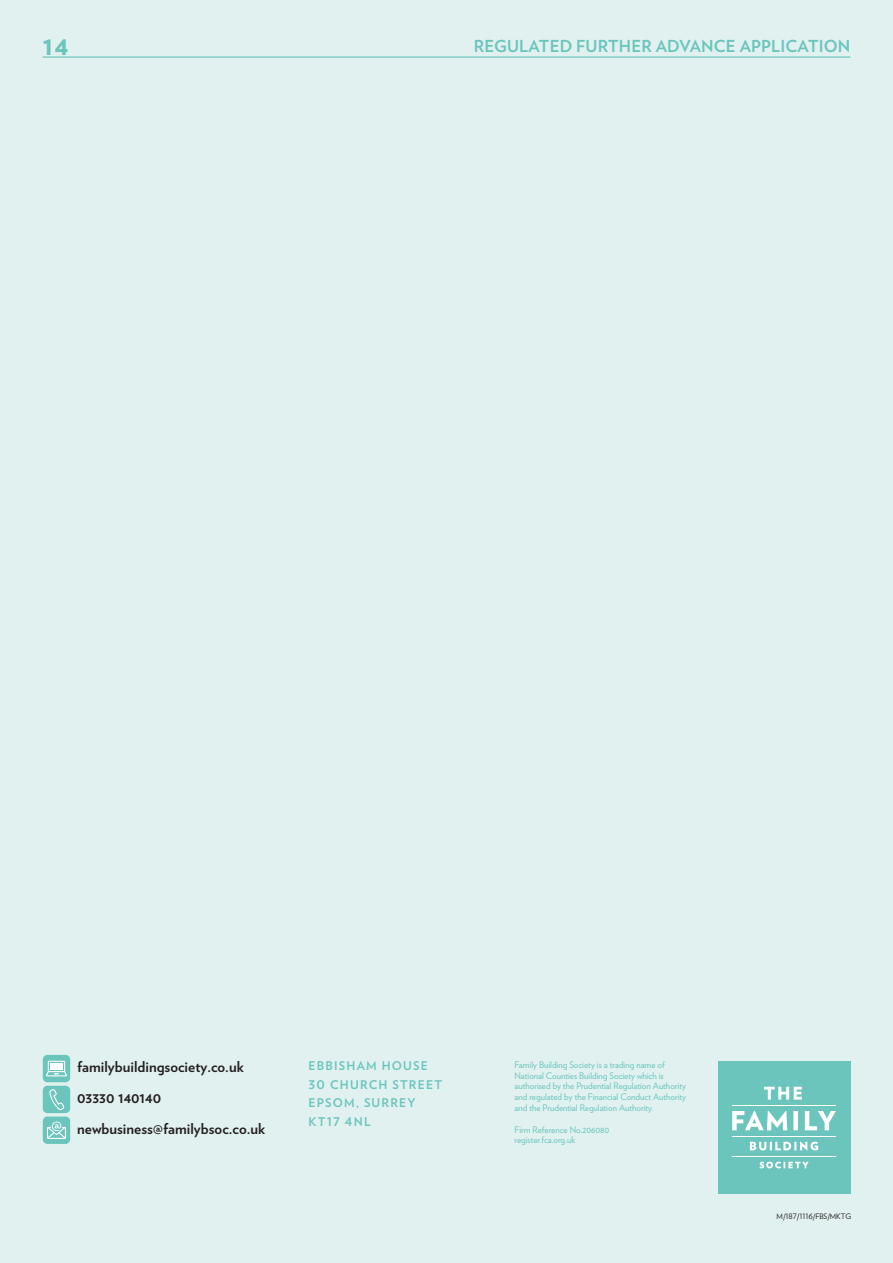
<style>
.page{position:relative;width:893px;height:1263px;background:#e0f1ef}
.page>*{position:absolute;margin:0;border:0;box-sizing:border-box;transform-origin:0 0}
.t1{font:900 21px "Verlag";color:#6bc5bd}
.t2{font:700 16.5px "Verlag";letter-spacing:.01em;color:#6bc5bd}
.FBS_BODY_COPY{font:700 15px "Verlag";color:#231f20}
.ADDRESS_PANELS{font:700 12px "Verlag";letter-spacing:.1em;color:#6bc5bd}
.FBS_SMALL_PRINT{font:9px/10.8px "Verlag";color:#6bc5bd}
.DOCUMENT_REF{font:7.5px "Verlag";color:#231f20}
</style>
<div class="page">
<hr style="left:43px;top:56px;width:807px;height:2px;background:#6bc5bd">
<div style="left:718px;top:1061px;width:132px;height:133px;background:#6bc5bd"></div>
<svg style="left:732px;top:1111px;width:104px;height:19px"></svg>
<svg style="left:750px;top:1141px;width:68px;height:9px"></svg>
<svg style="left:759px;top:1161px;width:50px;height:7px"></svg>
<hr style="left:732px;top:1105px;width:104px;height:1px;background:#fff">
<hr style="left:732px;top:1136px;width:104px;height:1px;background:#fff">
<hr style="left:732px;top:1155px;width:104px;height:1px;background:#fff">
<svg style="left:764px;top:1087px;width:38px;height:12px"></svg>
<div style="left:43px;top:1086px;width:27px;height:27px;background:#6bc5bd;border-radius:5px"></div>
<svg style="left:49px;top:1089px;width:15px;height:21px"></svg>
<div style="left:43px;top:1055px;width:27px;height:27px;background:#6bc5bd;border-radius:5px"></div>
<svg style="left:46px;top:1061px;width:21px;height:15px"></svg>
<div style="left:43px;top:1116px;width:27px;height:28px;background:#6bc5bd;border-radius:5px"></div>
<svg style="left:47px;top:1121px;width:19px;height:18px"></svg>
<h1 class="t1" style="left:43px;top:30px;width:27px">14</h1>
<h2 class="t2" style="left:474px;top:33px;width:378px">REGULATED FURTHER ADVANCE APPLICATION</h2>
<p class="FBS_BODY_COPY" style="left:77px;top:1055px;width:168px">familybuildingsociety.co.uk</p>
<p class="FBS_BODY_COPY" style="left:77px;top:1086px;width:85px">03330 140140</p>
<p class="FBS_BODY_COPY" style="left:77px;top:1116px;width:190px">newbusiness@familybsoc.co.uk</p>
<p class="ADDRESS_PANELS" style="left:309px;top:1056px;width:121px">EBBISHAM HOUSE</p>
<p class="ADDRESS_PANELS" style="left:309px;top:1075px;width:135px">30 CHURCH STREET</p>
<p class="ADDRESS_PANELS" style="left:309px;top:1094px;width:108px">EPSOM, SURREY</p>
<p class="ADDRESS_PANELS" style="left:309px;top:1112px;width:63px">KT17 4NL</p>
<p class="FBS_SMALL_PRINT" style="left:514px;top:1059px;width:173px">Family Building Society is a trading name of National Counties Building Society which is authorised by the Prudential Regulation Authority and regulated by the Financial Conduct Authority and the Prudential Regulation Authority.</p>
<p class="FBS_SMALL_PRINT" style="left:514px;top:1123px;width:96px">Firm Reference No.206080</p>
<p class="FBS_SMALL_PRINT" style="left:514px;top:1134px;width:62px">register.fca.org.uk</p>
<p class="DOCUMENT_REF" style="left:777px;top:1211px;width:76px">M/187/1116/FBS/MKTG</p>
</div>
